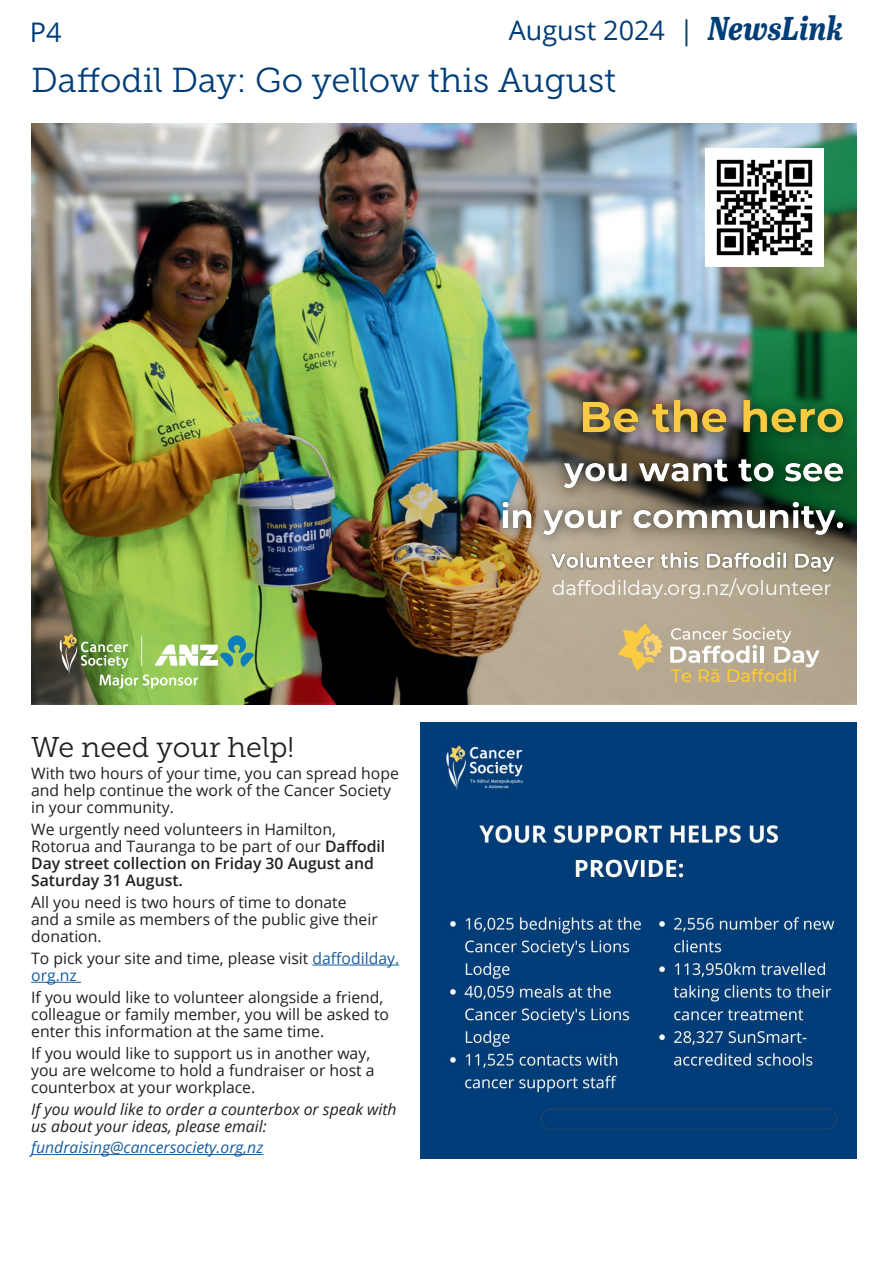
<style>
.page{position:relative;width:893px;height:1263px;background:#fff}
.page>*{position:absolute;margin:0;border:0;box-sizing:border-box;transform-origin:0 0}
.t1{font:34.5px "Museo Slab 300";color:#003d78}
.t2{font:28.5px "Museo Slab 300";color:#231f20}
.t3{font:27px "Open Sans";color:#003d78}
.t4{font:19.8px "Montserrat";color:#fff}
.t5{font:500 18px "Montserrat";color:#fecb31}
.t6{font:15.75px/17.2px "Open Sans";color:#231f20}
.t7{font:italic 15.75px/17.2px "Open Sans";color:#231f20}
.t8{font:italic 15.75px "Open Sans";color:#175d9e}
.s1{font-family:"Abril Titling Cnd";font-weight:700;font-style:italic;font-size:33px}
.s2{font-weight:600}
.s3{color:#175d9e}
</style>
<div class="page">
<img style="left:31px;top:123px;width:825px;height:581px">
<svg style="left:670px;top:627px;width:150px;height:40px"></svg>
<svg style="left:617px;top:622px;width:46px;height:49px"></svg>
<img style="left:53px;top:627px;width:208px;height:68px">
<img style="left:705px;top:148px;width:119px;height:119px">
<img style="left:483px;top:382px;width:373px;height:173px">
<img style="left:545px;top:547px;width:295px;height:31px">
<hr style="left:312px;top:965px;width:87px;height:1px;background:#175d9e">
<hr style="left:31px;top:982px;width:50px;height:1px;background:#175d9e">
<hr style="left:31px;top:1154px;width:232px;height:1px;background:#175d9e">
<img style="left:420px;top:722px;width:436px;height:436px">
<p class="t3" style="left:30px;top:14px;width:33px">P4</p>
<p class="t3" style="left:509px;top:12px;width:336px">August 2024 | <span class="s1">NewsLink</span></p>
<p class="t1" style="left:31px;top:61px;width:586px">Daffodil Day: Go yellow this August</p>
<p class="t4" style="left:552px;top:574px;width:281px">daffodilday.org.nz/volunteer</p>
<p class="t2" style="left:31px;top:732px;width:264px">We need your help!</p>
<p class="t6" style="left:31px;top:764px;width:369px">With two hours of your time, you can spread hope and help continue the work of the Cancer Society in your community.</p>
<p class="t6" style="left:31px;top:820px;width:356px">We urgently need volunteers in Hamilton, Rotorua and Tauranga to be part of our <span class="s2">Daffodil Day street collection on Friday 30 August and Saturday 31 August.</span></p>
<p class="t6" style="left:31px;top:893px;width:348px">All you need is two hours of time to donate and a smile as members of the public give their donation.</p>
<p class="t6" style="left:31px;top:949px;width:370px">To pick your site and time, please visit <span class="s3">daffodilday. org.nz</span></p>
<p class="t6" style="left:31px;top:988px;width:359px">If you would like to volunteer alongside a friend, colleague or family member, you will be asked to enter this information at the same time.</p>
<p class="t6" style="left:31px;top:1044px;width:345px">If you would like to support us in another way, you are welcome to hold a fundraiser or host a counterbox at your workplace.</p>
<p class="t7" style="left:31px;top:1100px;width:367px">If you would like to order a counterbox or speak with us about your ideas, please email:</p>
<p class="t8" style="left:31px;top:1137px;width:234px">fundraising@cancersociety.org,nz</p>
<p class="t5" style="left:671px;top:663px;width:128px">Te Rā Daffodil</p>
</div>
